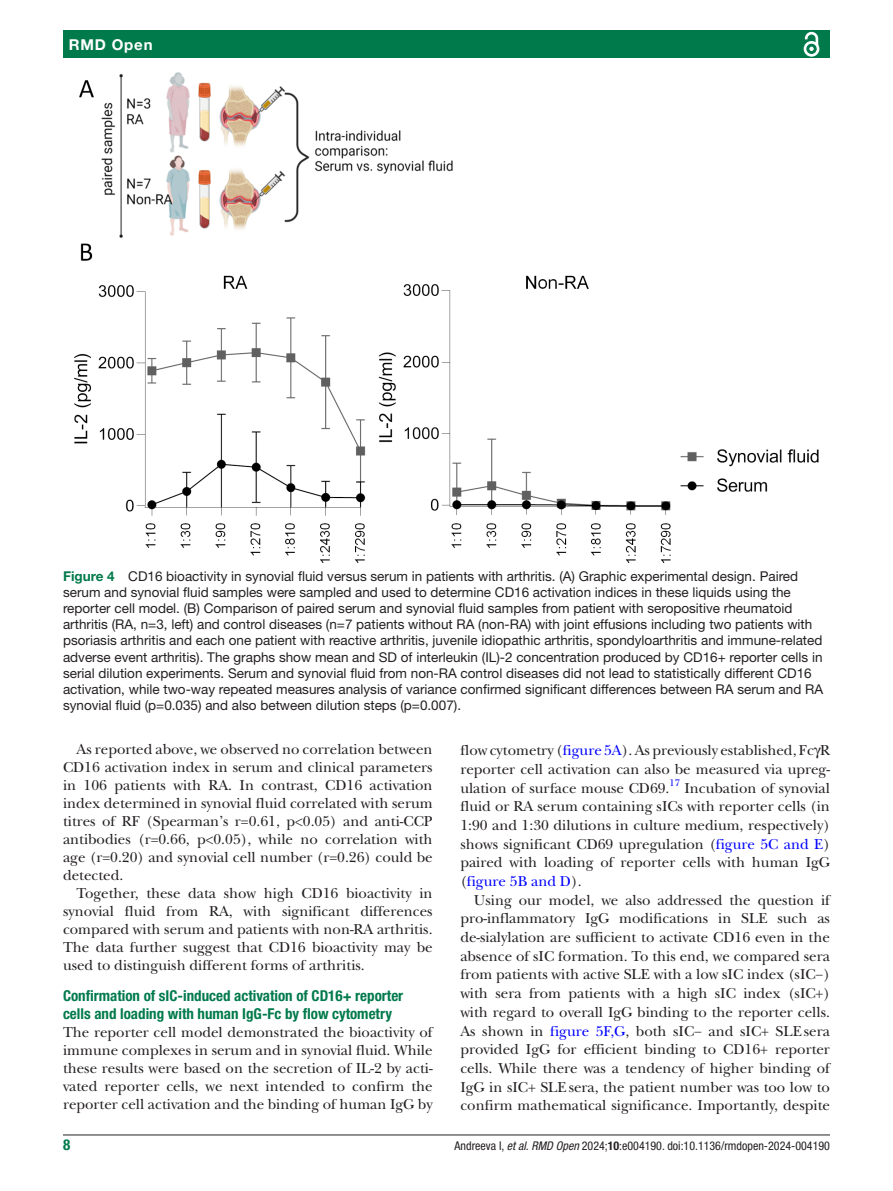
<style>
.page{position:relative;width:893px;height:1191px;background:#fff}
.page>*{position:absolute;margin:0;border:0;box-sizing:border-box;transform-origin:0 0}
.t1{font:15px/18.8px "New Baskerville";color:#231f20;text-align:justify}
.t2{font:700 condensed 15px/18px "Helvetica Neue LT Std";color:#007a4b}
.t3{font:700 15px "Helvetica Neue LT Std";letter-spacing:.055em;color:#fff}
.t4{font:13.5px/16.2px "Helvetica Neue LT Std";color:#231f20}
.t5{font:condensed 12px "Helvetica Neue LT Std";color:#231f20}
.s1{font-weight:700;color:#007a4b}
.s2{color:#00f}
.s3{font-style:italic}
.s4{font-weight:700}
</style>
<div class="page">
<hr style="left:63px;top:1134px;width:767px;height:1px;background:#231f20">
<div style="left:63px;top:31px;width:767px;height:27px;background:#007a4b"></div>
<svg style="left:803px;top:31px;width:17px;height:26px"></svg>
<img style="left:74px;top:73px;width:745px;height:490px">
<p class="t3" style="left:69px;top:35px;width:85px">RMD Open</p>
<p class="t4" style="left:63px;top:567px;width:762px"><span class="s1">Figure 4</span> CD16 bioactivity in synovial fluid versus serum in patients with arthritis. (A) Graphic experimental design. Paired serum and synovial fluid samples were sampled and used to determine CD16 activation indices in these liquids using the reporter cell model. (B) Comparison of paired serum and synovial fluid samples from patient with seropositive rheumatoid arthritis (RA, n=3, left) and control diseases (n=7 patients without RA (non-RA) with joint effusions including two patients with psoriasis arthritis and each one patient with reactive arthritis, juvenile idiopathic arthritis, spondyloarthritis and immune-related adverse event arthritis). The graphs show mean and SD of interleukin (IL)-2 concentration produced by CD16+ reporter cells in serial dilution experiments. Serum and synovial fluid from non-RA control diseases did not lead to statistically different CD16 activation, while two-way repeated measures analysis of variance confirmed significant differences between RA serum and RA synovial fluid (p=0.035) and also between dilution steps (p=0.007).</p>
<p class="t1" style="left:63px;top:740px;width:371px;line-height:18px;text-indent:14px">As reported above, we observed no correlation between CD16 activation index in serum and clinical parameters in 106 patients with RA. In contrast, CD16 activation index determined in synovial fluid correlated with serum titres of RF (Spearman’s r=0.61, p&lt;0.05) and anti-CCP antibodies (r=0.66, p&lt;0.05), while no correlation with age (r=0.20) and synovial cell number (r=0.26) could be detected.</p>
<p class="t1" style="left:63px;top:884px;width:371px;line-height:18px;text-indent:14px">Together, these data show high CD16 bioactivity in synovial fluid from RA, with significant differences compared with serum and patients with non-RA arthritis.<br>The data further suggest that CD16 bioactivity may be used to distinguish different forms of arthritis.</p>
<p class="t2" style="left:63px;top:986px;width:342px">Confirmation of sIC-induced activation of CD16+ reporter cells and loading with human IgG-Fc by flow cytometry</p>
<p class="t1" style="left:63px;top:1023px;width:371px;line-height:18px">The reporter cell model demonstrated the bioactivity of immune complexes in serum and in synovial fluid. While these results were based on the secretion of IL-2 by acti&shy;vated reporter cells, we next intended to confirm the reporter cell activation and the binding of human IgG by</p>
<p class="t1" style="left:460px;top:741px;width:371px">flow cytometry (<span class="s2">figure 5A</span>). As previously established, Fc R reporter cell activation can also be measured via upreg&shy;ulation of surface mouse CD69.<sup>17</sup> Incubation of synovial fluid or RA serum containing sICs with reporter cells (in 1:90 and 1:30 dilutions in culture medium, respectively) shows significant CD69 upregulation (<span class="s2">figure 5C and E</span>) paired with loading of reporter cells with human IgG (<span class="s2">figure 5B and D</span>).</p>
<p class="t1" style="left:460px;top:890px;width:371px;text-indent:14px">Using our model, we also addressed the question if pro-inflammatory IgG modifications in SLE such as de-sialylation are sufficient to activate CD16 even in the absence of sIC formation. To this end, we compared sera from patients with active SLE with a low sIC index (sIC−) with sera from patients with a high sIC index (sIC+) with regard to overall IgG binding to the reporter cells.<br>As shown in <span class="s2">figure 5F,G</span>, both sIC− and sIC+ SLEsera provided IgG for efficient binding to CD16+ reporter cells. While there was a tendency of higher binding of IgG in sIC+ SLEsera, the patient number was too low to confirm mathematical significance. Importantly, despite</p>
<p class="t2" style="left:63px;top:1135px;width:9px">8</p>
<p class="t5" style="left:455px;top:1138px;width:377px">Andreeva I, <span class="s3">et al</span>. <span class="s3">RMD Open</span> 2024;<span class="s4">10</span>:e004190. doi:10.1136/rmdopen-2024-004190</p>
</div>
